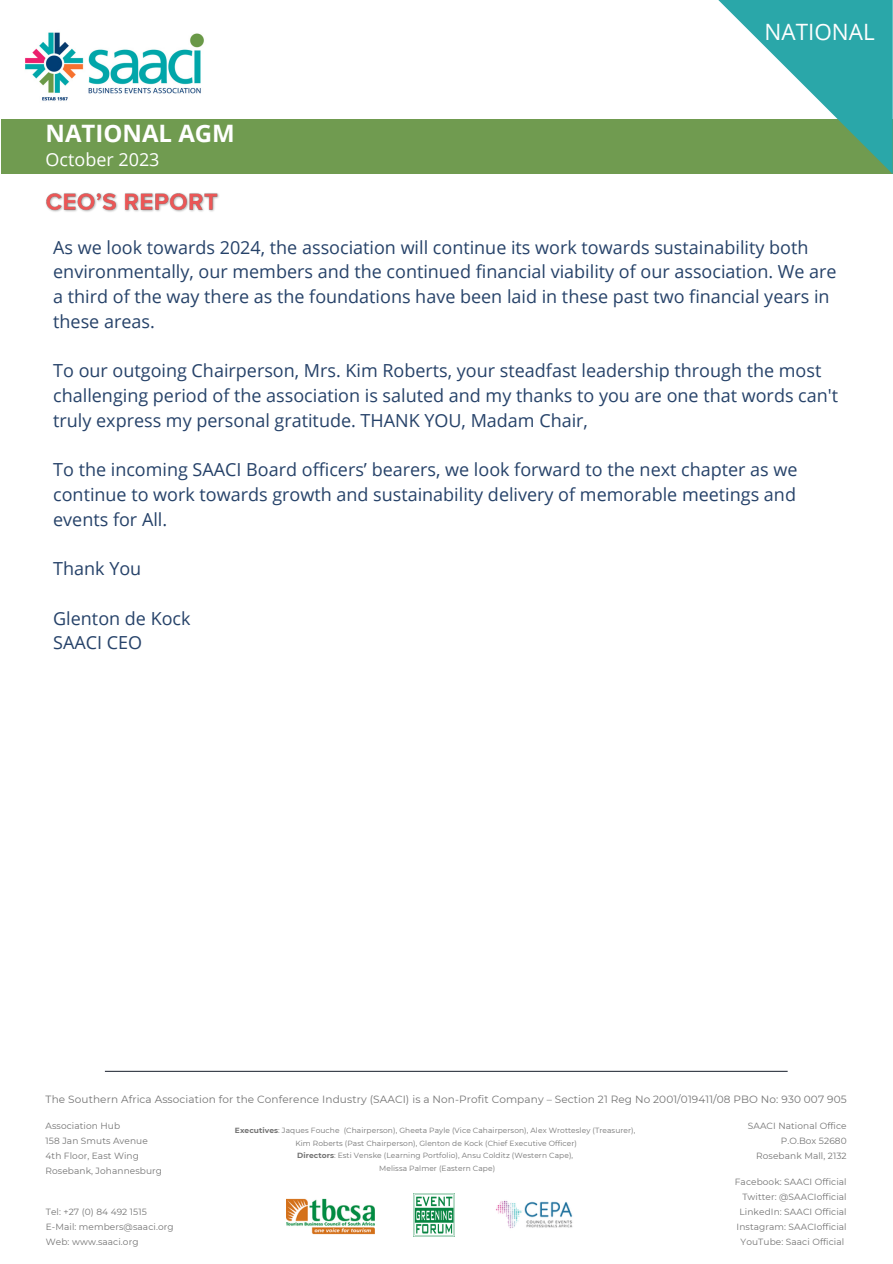
<style>
.page{position:relative;width:893px;height:1264px;background:#fff}
.page>*{position:absolute;margin:0;border:0;box-sizing:border-box;transform-origin:0 0}
.t1{font:700 24px "Open Sans";color:#fff}
.t2{font:22.5px "Open Sans";color:#fdfefe}
.t3{font:18px/24.8px "Open Sans";color:#264269}
.t4{font:18px "Open Sans";color:#fff}
.t5{font:10.5px "Montserrat";letter-spacing:.01em;color:#737373}
.t6{font:9px "Montserrat";letter-spacing:.01em;color:#737373}
.t7{font:7.5px "Montserrat";letter-spacing:.01em;color:#737373}
.s1{font-weight:700}
</style>
<div class="page">
<img style="left:25px;top:32px;width:179px;height:69px">
<div style="left:1px;top:119px;width:891px;height:55px;background:#709b50"></div>
<svg style="left:718px;top:0;width:174px;height:173px"></svg>
<img style="left:46px;top:193px;width:173px;height:19px">
<hr style="left:105px;top:1070px;width:682px;height:1px;background:#303642">
<img style="left:286px;top:1198px;width:88px;height:37px">
<img style="left:413px;top:1193px;width:42px;height:43px">
<img style="left:496px;top:1200px;width:77px;height:29px">
<p class="t1" style="left:46px;top:116px;width:191px">NATIONAL AGM</p>
<p class="t4" style="left:46px;top:147px;width:115px">October 2023</p>
<p class="t2" style="left:764px;top:16px;width:112px">NATIONAL</p>
<p class="t3" style="left:53px;top:234px;width:785px">As we look towards 2024, the association will continue its work towards sustainability both environmentally, our members and the continued financial viability of our association. We are a third of the way there as the foundations have been laid in these past two financial years in these areas.</p>
<p class="t3" style="left:53px;top:358px;width:786px">To our outgoing Chairperson, Mrs. Kim Roberts, your steadfast leadership through the most challenging period of the association is saluted and my thanks to you are one that words can't truly express my personal gratitude. THANK YOU, Madam Chair,</p>
<p class="t3" style="left:53px;top:457px;width:745px;text-align:justify">To the incoming SAACI Board officers’ bearers, we look forward to the next chapter as we continue to work towards growth and sustainability delivery of memorable meetings and events for All.</p>
<p class="t3" style="left:53px;top:556px;width:90px">Thank You</p>
<p class="t3" style="left:53px;top:605px;width:139px">Glenton de Kock</p>
<p class="t3" style="left:53px;top:630px;width:90px">SAACI CEO</p>
<p class="t5" style="left:46px;top:1092px;width:802px">The Southern Africa Association for the Conference Industry (SAACI) is a Non-Profit Company – Section 21 Reg No 2001/019411/08 PBO No: 930 007 905</p>
<p class="t6" style="left:46px;top:1120px;width:76px">Association Hub</p>
<p class="t6" style="left:46px;top:1135px;width:104px">158 Jan Smuts Avenue</p>
<p class="t6" style="left:46px;top:1150px;width:95px">4th Floor, East Wing</p>
<p class="t6" style="left:46px;top:1165px;width:118px">Rosebank, Johannesburg</p>
<p class="t6" style="left:46px;top:1205px;width:103px">Tel: +27 (0) 84 492 1515</p>
<p class="t6" style="left:46px;top:1220px;width:129px">E-Mail: members@saaci.org</p>
<p class="t6" style="left:46px;top:1235px;width:94px">Web: www.saaci.org</p>
<p class="t6" style="left:747px;top:1120px;width:100px">SAACI National Office</p>
<p class="t6" style="left:780px;top:1135px;width:67px">P.O.Box 52680</p>
<p class="t6" style="left:756px;top:1150px;width:92px">Rosebank Mall, 2132</p>
<p class="t6" style="left:734px;top:1175px;width:113px">Facebook: SAACI Official</p>
<p class="t6" style="left:742px;top:1190px;width:106px">Twitter: @SAACIofficial</p>
<p class="t6" style="left:739px;top:1205px;width:109px">LinkedIn: SAACI Official</p>
<p class="t6" style="left:736px;top:1220px;width:112px">Instagram: SAACIofficial</p>
<p class="t6" style="left:740px;top:1235px;width:105px">YouTube: Saaci Official</p>
<p class="t7" style="left:235px;top:1125px;width:402px"><span class="s1">Executives</span>: Jaques Fouche (Chairperson), Gheeta Payle (Vice Cahairperson), Alex Wrottesley (Treasurer),</p>
<p class="t7" style="left:295px;top:1138px;width:283px">Kim Roberts (Past Chairperson), Glenton de Kock (Chief Executive Officer)</p>
<p class="t7" style="left:297px;top:1150px;width:277px"><span class="s1">Directors</span>: Esti Venske (Learning Portfolio), Ansu Colditz (Western Cape),</p>
<p class="t7" style="left:379px;top:1163px;width:117px">Melissa Palmer (Eastern Cape)</p>
</div>
